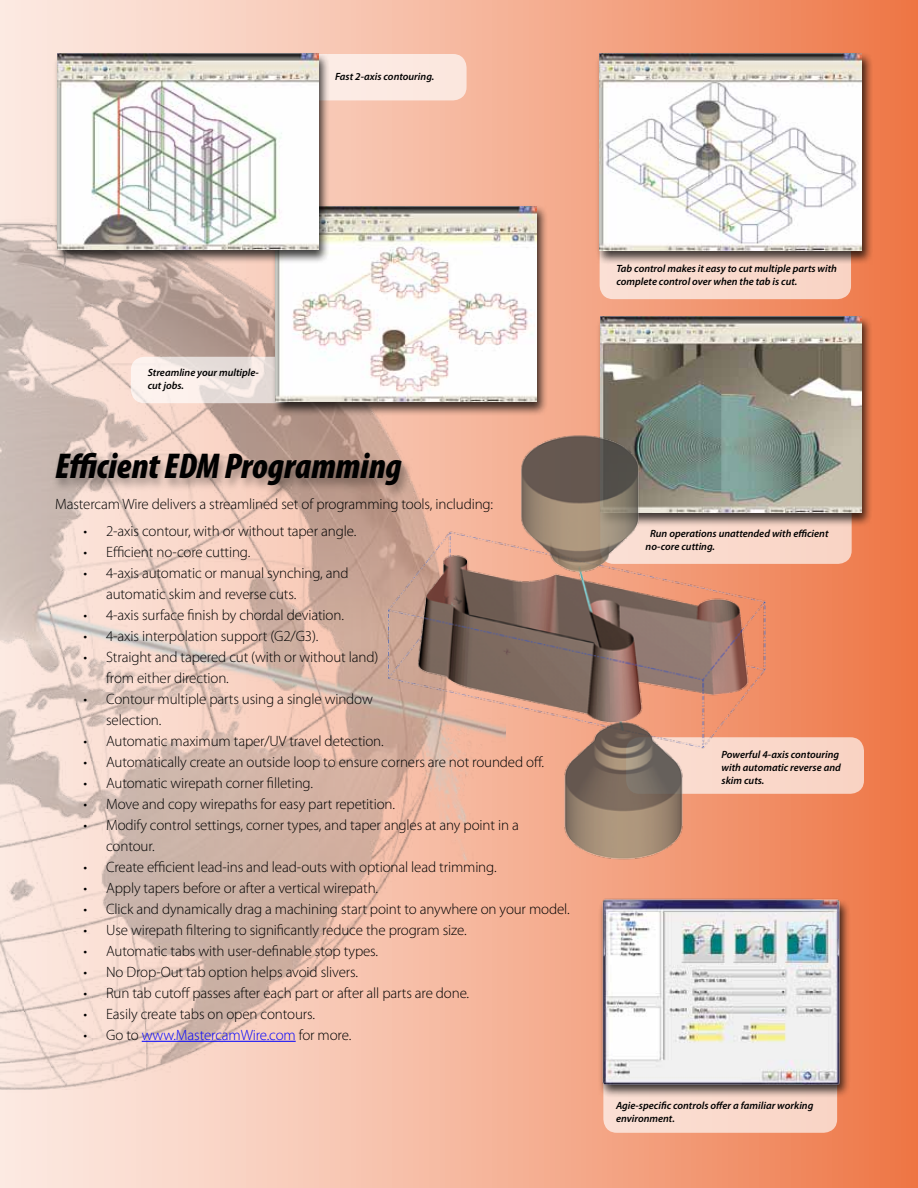
<style>
.page{position:relative;width:918px;height:1188px;background:#fff}
.page>*{position:absolute;margin:0;border:0;box-sizing:border-box;transform-origin:0 0}
.t1{font:italic 900 condensed 36px "Myriad Pro";color:#000}
.t2{font:300 15px/21px "Myriad Pro";letter-spacing:-.01em;color:#000}
.t3{font:300 15px "Myriad Pro";letter-spacing:-.01em;color:#00f}
.t4{font:italic 600 10.5px/13.2px "Myriad Pro";color:#000}
.s1{color:#000}
</style>
<div class="page">
<div style="left:0;top:0;width:918px;height:1188px;background:linear-gradient(to right,#fdf0eb,#ef7b4c)"></div>
<img style="left:0;top:79px;width:506px;height:1106px">
<hr style="left:142px;top:1041px;width:154px;height:1px;background:#00f">
<div style="left:52px;top:451px;width:361px;height:49px;background:#000;opacity:.38"></div>
<div style="left:600px;top:235px;width:251px;height:64px;background:#fadacd;border-radius:14px"></div>
<div style="left:600px;top:500px;width:252px;height:64px;background:#f9d4c5;border-radius:14px"></div>
<div style="left:603px;top:1068px;width:234px;height:65px;background:#fadacd;border-radius:14px"></div>
<div style="left:626px;top:737px;width:238px;height:57px;background:#f9d3c4;border-radius:14px"></div>
<svg style="left:131px;top:357px;width:165px;height:46px;fill:#f8ece7"></svg>
<div style="left:302px;top:54px;width:165px;height:46px;background:#fce9e2;border-radius:14px"></div>
<div style="left:595px;top:52px;width:279px;height:212px;background:#000;opacity:.75"></div>
<img style="left:600px;top:54px;width:262px;height:196px">
<img style="left:578px;top:888px;width:287px;height:210px">
<div style="left:596px;top:315px;width:277px;height:212px;background:#000;opacity:.75"></div>
<img style="left:600px;top:317px;width:261px;height:196px">
<div style="left:271px;top:204px;width:278px;height:213px;background:#000;opacity:.75"></div>
<img style="left:276px;top:206px;width:261px;height:196px">
<div style="left:53px;top:52px;width:277px;height:212px;background:#000;opacity:.75"></div>
<img style="left:58px;top:54px;width:260px;height:196px">
<img style="left:323px;top:393px;width:510px;height:510px">
<p class="t4" style="left:335px;top:70px;width:101px">Fast 2-axis contouring.</p>
<p class="t4" style="left:148px;top:366px;width:113px">Streamline your multiple&shy;cut jobs.</p>
<h1 class="t1" style="left:55px;top:447px;width:348px">Efficient EDM Programming</h1>
<p class="t2" style="left:55px;top:493px;width:440px">Mastercam Wire delivers a streamlined set of programming tools, including:</p>
<p class="t2" style="left:84px;top:520px;width:274px">• 2-axis contour, with or without taper angle.</p>
<p class="t2" style="left:84px;top:541px;width:168px">• Efficient no-core cutting.</p>
<p class="t2" style="left:106px;top:562px;width:244px;text-indent:-22px">• 4-axis automatic or manual synching, and automatic skim and reverse cuts.</p>
<p class="t2" style="left:84px;top:604px;width:262px">• 4-axis surface finish by chordal deviation.</p>
<p class="t2" style="left:84px;top:625px;width:236px">• 4-axis interpolation support (G2/G3).</p>
<p class="t2" style="left:106px;top:646px;width:274px;text-indent:-22px">• Straight and tapered cut (with or without land) from either direction.</p>
<p class="t2" style="left:106px;top:688px;width:268px;text-indent:-22px">• Contour multiple parts using a single window selection.</p>
<p class="t2" style="left:84px;top:730px;width:302px">• Automatic maximum taper/UV travel detection.</p>
<p class="t2" style="left:84px;top:751px;width:462px">• Automatically create an outside loop to ensure corners are not rounded off.</p>
<p class="t2" style="left:84px;top:772px;width:231px">• Automatic wirepath corner filleting.</p>
<p class="t2" style="left:84px;top:793px;width:313px">• Move and copy wirepaths for easy part repetition.</p>
<p class="t2" style="left:106px;top:814px;width:414px;text-indent:-22px">• Modify control settings, corner types, and taper angles at any point in a contour.</p>
<p class="t2" style="left:84px;top:856px;width:414px">• Create efficient lead-ins and lead-outs with optional lead trimming.</p>
<p class="t2" style="left:84px;top:877px;width:296px">• Apply tapers before or after a vertical wirepath.</p>
<p class="t2" style="left:84px;top:898px;width:488px">• Click and dynamically drag a machining start point to anywhere on your model.</p>
<p class="t2" style="left:84px;top:919px;width:385px">• Use wirepath filtering to significantly reduce the program size.</p>
<p class="t2" style="left:84px;top:940px;width:296px">• Automatic tabs with user-definable stop types.</p>
<p class="t2" style="left:84px;top:961px;width:276px">• No Drop-Out tab option helps avoid slivers.</p>
<p class="t2" style="left:84px;top:982px;width:387px">• Run tab cutoff passes after each part or after all parts are done.</p>
<p class="t2" style="left:84px;top:1003px;width:233px">• Easily create tabs on open contours.</p>
<p class="t3" style="left:84px;top:1026px;width:269px"><span class="s1">• Go to</span> www.MastercamWire.com <span class="s1">for more.</span></p>
<p class="t4" style="left:616px;top:262px;width:222px">Tab control makes it easy to cut multiple parts with complete control over when the tab is cut.</p>
<p class="t4" style="left:646px;top:526px;width:184px;text-indent:5px">Run operations unattended with efficient no-core cutting.</p>
<p class="t4" style="left:722px;top:748px;width:121px">Powerful 4-axis contouring with automatic reverse and skim cuts.</p>
<p class="t4" style="left:616px;top:1098px;width:199px">Agie-specific controls offer a familiar working environment.</p>
</div>
